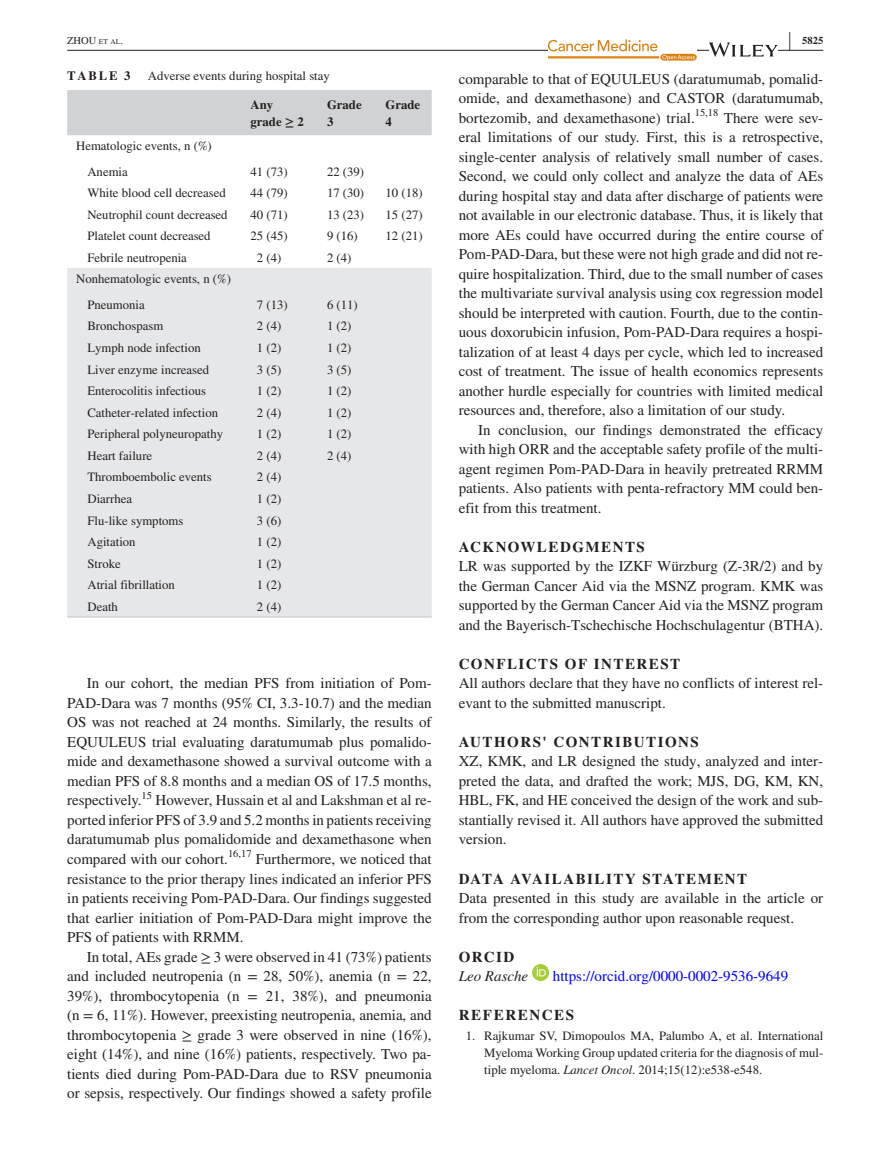
<style>
.page{position:relative;width:893px;height:1174px;background:#fff}
.page>*{position:absolute;margin:0;border:0;box-sizing:border-box;transform-origin:0 0}
.t1{font:700 25.95px "STIX";color:#231f20;scale:.36 1}
.t2{font:15px/19.5px "STIX";color:#231f20;text-align:justify}
.t3{font:700 15px "STIX";letter-spacing:.1em;color:#231f20}
.t4{font:15px "STIX";color:#00f}
.t5{font:italic 15px "STIX";color:#231f20}
.t6{font:12.75px/17.2px "STIX";color:#231f20}
.t7{font:700 12.75px/17.2px "STIX";color:#231f20}
.t8{font:10.5px "STIX";color:#231f20}
.t9{font:10.5px "STIX";color:#231f20}
.t10{font:700 10.5px "STIX";color:#231f20}
.s1{font-size:7.35px}
.s2{font-style:italic}
</style>
<div class="page">
<hr style="left:67px;top:50px;width:756px;height:1px;background:#231f20">
<svg style="left:548px;top:39px;width:149px;height:22px"></svg>
<svg style="left:709px;top:42px;width:69px;height:15px"></svg>
<svg style="left:532px;top:964px;width:17px;height:17px"></svg>
<svg style="left:537px;top:967px;width:9px;height:9px"></svg>
<div style="left:67px;top:90px;width:365px;height:45px;background:#d1d2d4"></div>
<div style="left:67px;top:268px;width:365px;height:348px;background:#e6e7e9"></div>
<hr style="left:67px;top:616px;width:175px;height:1px;background:#d1d2d4">
<hr style="left:242px;top:616px;width:76px;height:1px;background:#d1d2d4">
<hr style="left:318px;top:616px;width:58px;height:1px;background:#d1d2d4">
<hr style="left:376px;top:616px;width:56px;height:1px;background:#d1d2d4">
<h1 class="t1" style="left:789px;top:26px;width:7px">|</h1>
<p class="t9" style="left:67px;top:33px;width:57px">ZHOU <span class="s1">et al</span>.</p>
<p class="t10" style="left:802px;top:34px;width:22px">5825</p>
<p class="t7" style="left:67px;top:67px;width:65px">TABLE 3</p>
<p class="t6" style="left:148px;top:68px;width:184px">Adverse events during hospital stay</p>
<p class="t7" style="left:250px;top:96px;width:55px">Any grade ≥ 2</p>
<p class="t7" style="left:327px;top:96px;width:36px">Grade<br>3</p>
<p class="t7" style="left:385px;top:96px;width:36px">Grade<br>4</p>
<p class="t6" style="left:87px;top:134px;width:126px;line-height:25.5px;text-indent:-11px">Hematologic events, n (%)<br>Anemia</p>
<p class="t6" style="left:250px;top:163px;width:39px">41 (73)</p>
<p class="t6" style="left:327px;top:163px;width:39px">22 (39)</p>
<p class="t6" style="left:87px;top:185px;width:140px">White blood cell decreased</p>
<p class="t6" style="left:250px;top:185px;width:39px">44 (79)</p>
<p class="t6" style="left:327px;top:185px;width:39px">17 (30)</p>
<p class="t6" style="left:385px;top:185px;width:39px">10 (18)</p>
<p class="t6" style="left:87px;top:207px;width:142px">Neutrophil count decreased</p>
<p class="t6" style="left:251px;top:207px;width:39px">40 (71)</p>
<p class="t6" style="left:327px;top:207px;width:39px">13 (23)</p>
<p class="t6" style="left:385px;top:207px;width:39px">15 (27)</p>
<p class="t6" style="left:87px;top:228px;width:125px">Platelet count decreased</p>
<p class="t6" style="left:251px;top:228px;width:39px">25 (45)</p>
<p class="t6" style="left:327px;top:228px;width:32px">9 (16)</p>
<p class="t6" style="left:386px;top:228px;width:39px">12 (21)</p>
<p class="t6" style="left:87px;top:250px;width:101px">Febrile neutropenia</p>
<p class="t6" style="left:257px;top:250px;width:26px">2 (4)</p>
<p class="t6" style="left:327px;top:250px;width:26px">2 (4)</p>
<p class="t6" style="left:87px;top:267px;width:145px;line-height:25.5px;text-indent:-11px">Nonhematologic events, n (%)<br>Pneumonia</p>
<p class="t6" style="left:257px;top:297px;width:32px">7 (13)</p>
<p class="t6" style="left:327px;top:297px;width:32px">6 (11)</p>
<p class="t6" style="left:87px;top:318px;width:77px">Bronchospasm</p>
<p class="t6" style="left:257px;top:318px;width:26px">2 (4)</p>
<p class="t6" style="left:327px;top:318px;width:26px">1 (2)</p>
<p class="t6" style="left:87px;top:340px;width:115px">Lymph node infection</p>
<p class="t6" style="left:257px;top:340px;width:26px">1 (2)</p>
<p class="t6" style="left:327px;top:340px;width:26px">1 (2)</p>
<p class="t6" style="left:87px;top:361px;width:123px">Liver enzyme increased</p>
<p class="t6" style="left:257px;top:361px;width:26px">3 (5)</p>
<p class="t6" style="left:327px;top:361px;width:26px">3 (5)</p>
<p class="t6" style="left:87px;top:383px;width:120px">Enterocolitis infectious</p>
<p class="t6" style="left:257px;top:383px;width:26px">1 (2)</p>
<p class="t6" style="left:327px;top:383px;width:26px">1 (2)</p>
<p class="t6" style="left:87px;top:405px;width:132px">Catheter-related infection</p>
<p class="t6" style="left:257px;top:405px;width:26px">2 (4)</p>
<p class="t6" style="left:327px;top:405px;width:26px">1 (2)</p>
<p class="t6" style="left:87px;top:426px;width:137px">Peripheral polyneuropathy</p>
<p class="t6" style="left:257px;top:426px;width:26px">1 (2)</p>
<p class="t6" style="left:327px;top:426px;width:26px">1 (2)</p>
<p class="t6" style="left:87px;top:448px;width:66px">Heart failure</p>
<p class="t6" style="left:257px;top:448px;width:26px">2 (4)</p>
<p class="t6" style="left:327px;top:448px;width:26px">2 (4)</p>
<p class="t6" style="left:87px;top:469px;width:126px">Thromboembolic events</p>
<p class="t6" style="left:257px;top:469px;width:26px">2 (4)</p>
<p class="t6" style="left:87px;top:491px;width:46px">Diarrhea</p>
<p class="t6" style="left:257px;top:491px;width:26px">1 (2)</p>
<p class="t6" style="left:87px;top:512px;width:97px">Flu-like symptoms</p>
<p class="t6" style="left:257px;top:512px;width:26px">3 (6)</p>
<p class="t6" style="left:87px;top:534px;width:50px">Agitation</p>
<p class="t6" style="left:257px;top:534px;width:26px">1 (2)</p>
<p class="t6" style="left:87px;top:555px;width:35px">Stroke</p>
<p class="t6" style="left:257px;top:555px;width:26px">1 (2)</p>
<p class="t6" style="left:87px;top:577px;width:89px">Atrial fibrillation</p>
<p class="t6" style="left:257px;top:577px;width:26px">1 (2)</p>
<p class="t6" style="left:87px;top:599px;width:32px">Death</p>
<p class="t6" style="left:257px;top:599px;width:26px">2 (4)</p>
<p class="t2" style="left:67px;top:674px;width:366px;text-indent:20px">In our cohort, the median PFS from initiation of Pom-PAD-Dara was 7 months (95% CI, 3.3-10.7) and the median OS was not reached at 24 months. Similarly, the results of EQUULEUS trial evaluating daratumumab plus pomalido&shy;mide and dexamethasone showed a survival outcome with a median PFS of 8.8 months and a median OS of 17.5 months, respectively.</p>
<p class="t8" style="left:142px;top:788px;width:12px">15</p>
<p class="t2" style="left:67px;top:791px;width:366px;text-indent:88px">However, Hussain et al and Lakshman et al re&shy;ported inferior PFS of 3.9 and 5.2 months in patients receiving daratumumab plus pomalidomide and dexamethasone when compared with our cohort.</p>
<p class="t8" style="left:228px;top:846px;width:25px">16,17</p>
<p class="t2" style="left:67px;top:850px;width:366px;text-indent:189px">Furthermore, we noticed that resistance to the prior therapy lines indicated an inferior PFS in patients receiving Pom-PAD-Dara. Our findings suggested that earlier initiation of Pom-PAD-Dara might improve the PFS of patients with RRMM.</p>
<p class="t2" style="left:67px;top:947px;width:366px;text-indent:20px">In total, AEs grade ≥ 3 were observed in 41 (73%) patients and included neutropenia (n = 28, 50%), anemia (n = 22, 39%), thrombocytopenia (n = 21, 38%), and pneumonia (n = 6, 11%). However, preexisting neutropenia, anemia, and thrombocytopenia ≥ grade 3 were observed in nine (16%), eight (14%), and nine (16%) patients, respectively. Two pa&shy;tients died during Pom-PAD-Dara due to RSV pneumonia or sepsis, respectively. Our findings showed a safety profile</p>
<p class="t2" style="left:459px;top:70px;width:366px">comparable to that of EQUULEUS (daratumumab, pomalid&shy;omide, and dexamethasone) and CASTOR (daratumumab, bortezomib, and dexamethasone) trial.</p>
<p class="t8" style="left:695px;top:105px;width:25px">15,18</p>
<p class="t2" style="left:459px;top:109px;width:366px;text-indent:265px">There were sev&shy;eral limitations of our study. First, this is a retrospective, single-center analysis of relatively small number of cases.<br>Second, we could only collect and analyze the data of AEs during hospital stay and data after discharge of patients were not available in our electronic database. Thus, it is likely that more AEs could have occurred during the entire course of Pom-PAD-Dara, but these were not high grade and did not re&shy;quire hospitalization. Third, due to the small number of cases the multivariate survival analysis using cox regression model should be interpreted with caution. Fourth, due to the contin&shy;uous doxorubicin infusion, Pom-PAD-Dara requires a hospi&shy;talization of at least 4 days per cycle, which led to increased cost of treatment. The issue of health economics represents another hurdle especially for countries with limited medical resources and, therefore, also a limitation of our study.</p>
<p class="t2" style="left:459px;top:421px;width:366px;text-indent:20px">In conclusion, our findings demonstrated the efficacy with high ORR and the acceptable safety profile of the multi&shy;agent regimen Pom-PAD-Dara in heavily pretreated RRMM patients. Also patients with penta-refractory MM could ben&shy;efit from this treatment.</p>
<p class="t3" style="left:459px;top:538px;width:188px">ACKNOWLEDGMENTS</p>
<p class="t2" style="left:459px;top:557px;width:366px">LR was supported by the IZKF Würzburg (Z-3R/2) and by the German Cancer Aid via the MSNZ program. KMK was supported by the German Cancer Aid via the MSNZ program and the Bayerisch-Tschechische Hochschulagentur (BTHA).</p>
<p class="t3" style="left:459px;top:655px;width:223px">CONFLICTS OF INTEREST</p>
<p class="t2" style="left:459px;top:674px;width:366px">All authors declare that they have no conflicts of interest rel&shy;evant to the submitted manuscript.</p>
<p class="t3" style="left:459px;top:733px;width:242px">AUTHORS' CONTRIBUTIONS</p>
<p class="t2" style="left:459px;top:752px;width:366px">XZ, KMK, and LR designed the study, analyzed and inter&shy;preted the data, and drafted the work; MJS, DG, KM, KN, HBL, FK, and HE conceived the design of the work and sub&shy;stantially revised it. All authors have approved the submitted version.</p>
<p class="t3" style="left:459px;top:869px;width:290px">DATA AVAILABILITY STATEMENT</p>
<p class="t2" style="left:459px;top:889px;width:366px">Data presented in this study are available in the article or from the corresponding author upon reasonable request.</p>
<p class="t3" style="left:459px;top:947px;width:57px">ORCID</p>
<p class="t5" style="left:459px;top:965px;width:71px">Leo Rasche</p>
<p class="t4" style="left:553px;top:965px;width:237px">https://orcid.org/0000-0002-9536-9649</p>
<p class="t3" style="left:459px;top:1006px;width:117px">REFERENCES</p>
<p class="t6" style="left:484px;top:1027px;width:341px;text-align:justify;text-indent:-19px">1. Rajkumar SV, Dimopoulos MA, Palumbo A, et al. International Myeloma Working Group updated criteria for the diagnosis of mul&shy;tiple myeloma. <span class="s2">Lancet Oncol</span>. 2014;15(12):e538-e548.</p>
</div>
